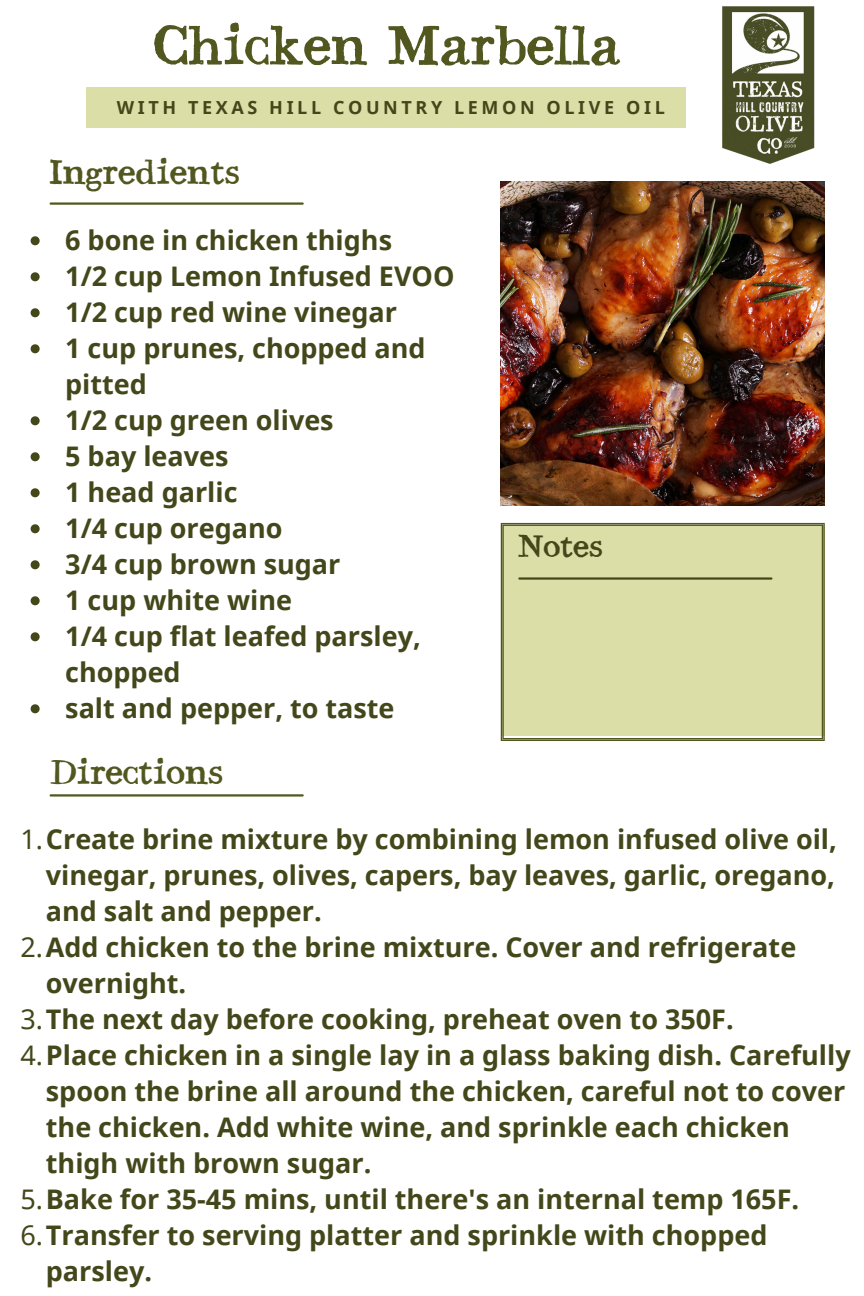
<style>
.page{position:relative;width:864px;height:1296px;background:#fff}
.page>*{position:absolute;margin:0;border:0;box-sizing:border-box;transform-origin:0 0}
.t1{font:55.2px "Bodoni Hand";color:#51571f}
.t2{font:34.5px "Bodoni Hand";color:#51571f}
.t3{font:31.5px "Bodoni Hand";color:#43471a}
.t4{font:700 27px/36px "Noto Sans";color:#43471a}
.t5{font:700 18px "Noto Sans";letter-spacing:.2em;color:#43471a}
.s1{font-weight:400}
</style>
<div class="page">
<hr style="left:51px;top:794px;width:252px;height:3px;background:#51571f">
<hr style="left:51px;top:202px;width:252px;height:3px;background:#51571f">
<div style="left:501px;top:523px;width:324px;height:218px;background:#dcdea8"></div>
<hr style="left:519px;top:577px;width:252px;height:3px;background:#43471a">
<img style="left:722px;top:6px;width:93px;height:158px">
<img style="left:501px;top:182px;width:324px;height:324px">
<div style="left:86px;top:87px;width:600px;height:40px;background:#dcdea8"></div>
<svg style="left:31px;top:236px;width:9px;height:9px"></svg>
<svg style="left:31px;top:272px;width:9px;height:9px"></svg>
<svg style="left:31px;top:308px;width:9px;height:9px"></svg>
<svg style="left:31px;top:344px;width:9px;height:9px"></svg>
<svg style="left:31px;top:416px;width:9px;height:9px"></svg>
<svg style="left:31px;top:452px;width:9px;height:9px"></svg>
<svg style="left:31px;top:488px;width:9px;height:9px"></svg>
<svg style="left:31px;top:524px;width:9px;height:9px"></svg>
<svg style="left:31px;top:560px;width:9px;height:9px"></svg>
<svg style="left:31px;top:596px;width:9px;height:9px"></svg>
<svg style="left:31px;top:632px;width:9px;height:9px"></svg>
<svg style="left:31px;top:704px;width:9px;height:9px"></svg>
<h1 class="t1" style="left:153px;top:23px;width:469px">Chicken Marbella</h1>
<p class="t5" style="left:117px;top:95px;width:549px">WITH TEXAS HILL COUNTRY LEMON OLIVE OIL</p>
<p class="t2" style="left:50px;top:158px;width:191px">Ingredients</p>
<p class="t4" style="left:65px;top:221px;width:391px">6 bone in chicken thighs<br>1/2 cup Lemon Infused EVOO<br>1/2 cup red wine vinegar<br>1 cup prunes, chopped and pitted<br>1/2 cup green olives<br>5 bay leaves<br>1 head garlic<br>1/4 cup oregano<br>3/4 cup brown sugar<br>1 cup white wine<br>1/4 cup flat leafed parsley, chopped<br>salt and pepper, to taste</p>
<p class="t2" style="left:50px;top:758px;width:175px">Directions</p>
<p class="t3" style="left:518px;top:533px;width:86px">Notes</p>
<p class="t4" style="left:21px;top:821px;width:818px"><span class="s1">1.</span>Create brine mixture by combining lemon infused olive oil,</p>
<p class="t4" style="left:46px;top:857px;width:791px">vinegar, prunes, olives, capers, bay leaves, garlic, oregano,</p>
<p class="t4" style="left:46px;top:893px;width:277px">and salt and pepper.</p>
<p class="t4" style="left:21px;top:929px;width:777px"><span class="s1">2.</span>Add chicken to the brine mixture. Cover and refrigerate</p>
<p class="t4" style="left:46px;top:965px;width:142px">overnight.</p>
<p class="t4" style="left:21px;top:1001px;width:715px"><span class="s1">3.</span>The next day before cooking, preheat oven to 350F.</p>
<p class="t4" style="left:21px;top:1037px;width:832px"><span class="s1">4.</span>Place chicken in a single lay in a glass baking dish. Carefully</p>
<p class="t4" style="left:46px;top:1073px;width:801px">spoon the brine all around the chicken, careful not to cover</p>
<p class="t4" style="left:46px;top:1109px;width:746px">the chicken. Add white wine, and sprinkle each chicken</p>
<p class="t4" style="left:46px;top:1145px;width:327px">thigh with brown sugar.</p>
<p class="t4" style="left:21px;top:1181px;width:780px"><span class="s1">5.</span>Bake for 35-45 mins, until there's an internal temp 165F.</p>
<p class="t4" style="left:21px;top:1217px;width:748px"><span class="s1">6.</span>Transfer to serving platter and sprinkle with chopped</p>
<p class="t4" style="left:46px;top:1253px;width:108px">parsley.</p>
</div>
